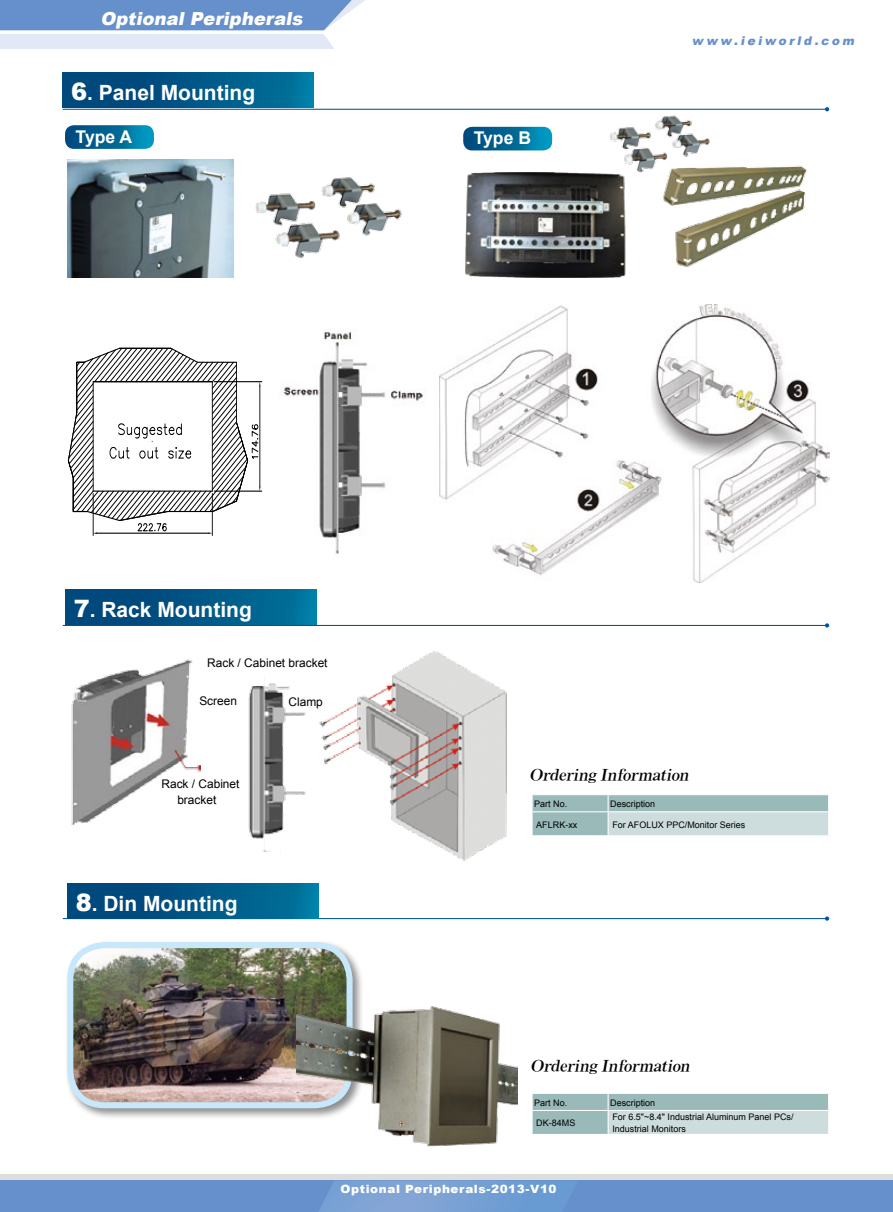
<style>
.page{position:relative;width:893px;height:1212px;background:#fff}
.page>*{position:absolute;margin:0;border:0;box-sizing:border-box;transform-origin:0 0}
.t1{font:700 21px "Arial";color:#fff}
.t2{font:italic 900 18px "Arial";color:#fff}
.t3{font:700 17.55px "Arial";color:#fff}
.t4{font:italic 15px "AR Roman 1 Heavy Euro";color:#000}
.t5{font:italic 900 12px "Arial";color:#6690cb}
.t6{font:11.85px/15.9px "Arial";color:#000}
.t7{font:900 11.4px "Arial";letter-spacing:.05em;color:#fff;scale:1.05 1}
.t8{font:9px/12px "Arial";color:#000}
.s1{font-weight:900;font-size:24px}
</style>
<div class="page">
<div style="left:0;top:1174px;width:893px;height:38px;background:#dcdddd"></div>
<div style="left:0;top:1181px;width:893px;height:31px;background:#6690cb"></div>
<svg style="left:314px;top:1180px;width:264px;height:32px"></svg>
<svg style="left:0;top:0;width:365px;height:49px;background:#9eb8de"></svg>
<img style="left:248px;top:651px;width:259px;height:211px">
<img style="left:71px;top:659px;width:129px;height:166px">
<div style="left:65px;top:589px;width:251px;height:36px;background:linear-gradient(to right,#003e75,#00739b)"></div>
<div style="left:63px;top:72px;width:251px;height:36px;background:linear-gradient(to right,#003e75,#00739b)"></div>
<hr style="left:63px;top:109px;width:764px;height:1px;background:#0054a7">
<svg style="left:825px;top:107px;width:4px;height:4px"></svg>
<hr style="left:63px;top:625px;width:764px;height:1px;background:#0054a7">
<svg style="left:825px;top:623px;width:4px;height:4px"></svg>
<hr style="left:63px;top:918px;width:764px;height:1px;background:#0054a7">
<svg style="left:825px;top:916px;width:4px;height:5px"></svg>
<svg style="left:532px;top:795px;width:297px;height:41px;background:#b4cbcb"></svg>
<hr style="left:531px;top:835px;width:77px;height:1px;background:#fff">
<div style="left:65px;top:939px;width:299px;height:181px;background:#000;opacity:.45"></div>
<img style="left:70px;top:945px;width:280px;height:160px">
<div style="left:67px;top:942px;width:286px;height:166px;border:6px solid #c7e8fa;border-radius:34px"></div>
<svg style="left:532px;top:1093px;width:297px;height:41px;background:#b5cbcb"></svg>
<img style="left:439px;top:304px;width:390px;height:278px">
<img style="left:67px;top:159px;width:166px;height:119px">
<img style="left:255px;top:177px;width:147px;height:81px">
<img style="left:283px;top:331px;width:140px;height:223px">
<hr style="left:93px;top:493px;width:1px;height:42px;background:#000">
<hr style="left:212px;top:493px;width:1px;height:42px;background:#000">
<hr style="left:214px;top:491px;width:48px;height:1px;background:#000">
<hr style="left:214px;top:381px;width:48px;height:1px;background:#000">
<hr style="left:260px;top:386px;width:1px;height:100px;background:#000">
<svg style="left:68px;top:347px;width:192px;height:187px"></svg>
<hr style="left:236px;top:362px;width:1px;height:60px;background:#000">
<svg style="left:65px;top:125px;width:89px;height:24px;background:#0b719c"></svg>
<svg style="left:463px;top:127px;width:89px;height:23px;background:#076f9a"></svg>
<img style="left:663px;top:165px;width:144px;height:103px">
<img style="left:465px;top:172px;width:161px;height:106px">
<img style="left:610px;top:115px;width:103px;height:57px">
<img style="left:297px;top:1003px;width:221px;height:144px">
<div style="left:67px;top:883px;width:251px;height:35px;background:linear-gradient(to right,#003e75,#00739b)"></div>
<h2 class="t2" style="left:100px;top:6px;width:208px">Optional Peripherals</h2>
<h1 class="t1" style="left:71px;top:79px;width:186px"><span class="s1">6</span>. Panel Mounting</h1>
<h3 class="t3" style="left:76px;top:125px;width:58px">Type A</h3>
<h3 class="t3" style="left:474px;top:127px;width:59px">Type B</h3>
<h3 class="t5" style="left:692px;top:32px;width:167px">www.ieiworld.com</h3>
<h1 class="t1" style="left:74px;top:596px;width:180px"><span class="s1">7</span>. Rack Mounting</h1>
<h3 class="t6" style="left:207px;top:655px;width:122px">Rack / Cabinet bracket</h3>
<h3 class="t6" style="left:199px;top:693px;width:39px">Screen</h3>
<h3 class="t6" style="left:288px;top:694px;width:36px">Clamp</h3>
<h3 class="t6" style="left:177px;top:776px;width:64px;text-indent:-16px">Rack / Cabinet bracket</h3>
<h1 class="t1" style="left:76px;top:890px;width:163px"><span class="s1">8</span>. Din Mounting</h1>
<h3 class="t4" style="left:530px;top:767px;width:164px">Ordering Information</h3>
<p class="t8" style="left:534px;top:798px;width:35px">Part No.</p>
<p class="t8" style="left:610px;top:798px;width:47px">Description</p>
<p class="t8" style="left:536px;top:818px;width:43px">AFLRK-xx</p>
<p class="t8" style="left:612px;top:818px;width:135px">For AFOLUX PPC/Monitor Series</p>
<h3 class="t4" style="left:531px;top:1058px;width:164px">Ordering Information</h3>
<p class="t8" style="left:534px;top:1097px;width:35px">Part No.</p>
<p class="t8" style="left:610px;top:1097px;width:47px">Description</p>
<p class="t8" style="left:536px;top:1117px;width:41px">DK-84MS</p>
<p class="t8" style="left:612px;top:1111px;width:183px">For 6.5"~8.4" Industrial Aluminum Panel PCs/<br>Industrial Monitors</p>
<p class="t7" style="left:341px;top:1180px;width:207px">Optional Peripherals-2013-V10</p>
</div>
